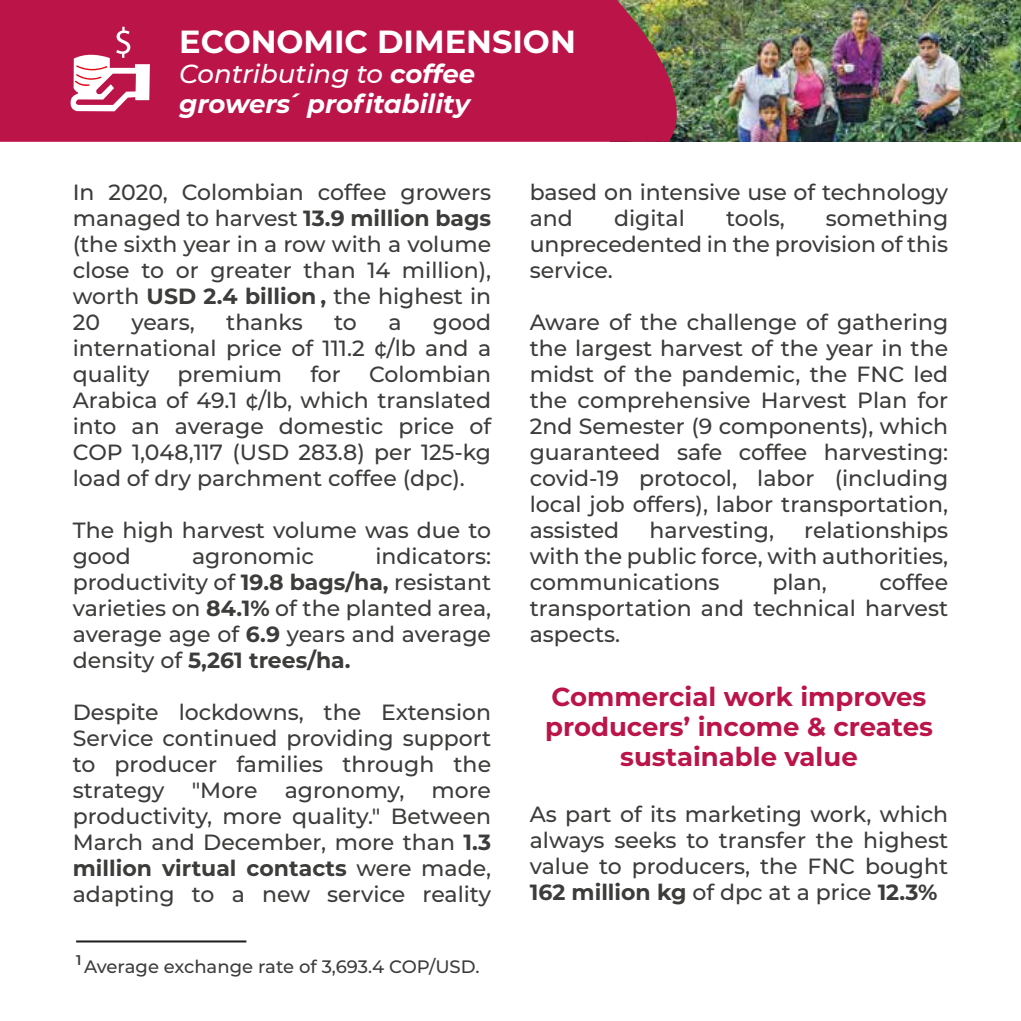
<style>
.page{position:relative;width:1021px;height:1021px;background:#fff}
.page>*{position:absolute;margin:0;border:0;box-sizing:border-box;transform-origin:0 0}
.t1{font:700 32px "Montserrat";color:#fff}
.t2{font:700 26px/30px "Montserrat";color:#bb1449;text-align:center}
.t3{font:italic 700 26px/30px "Montserrat";color:#fff}
.t4{font:500 22px/26px "Montserrat";color:#3c3c3b;text-align:justify}
.t5{font:500 18px "Montserrat";color:#3c3c3b}
.t6{font:600 14px "Montserrat";color:#3c3c3b}
.s1{font-weight:500}
.s2{font-weight:700}
</style>
<div class="page">
<img style="left:702px;top:0;width:318px;height:142px">
<svg style="left:0;top:0;width:702px;height:142px;background:#b51b49"></svg>
<svg style="left:70px;top:27px;width:80px;height:84px"></svg>
<hr style="left:76px;top:940px;width:170px;height:2px;background:#1d1d1b">
<h1 class="t1" style="left:179px;top:19px;width:398px">ECONOMIC DIMENSION</h1>
<p class="t3" style="left:179px;top:58px;width:297px"><span class="s1">Contributing to</span> coffee growers´ profitability</p>
<p class="t4" style="left:73px;top:178px;width:420px">In 2020, Colombian coffee growers managed to harvest <span class="s2">13.9 million bags </span>(the sixth year in a row with a volume close to or greater than 14 million), worth <span class="s2">USD 2.4 billion ,</span> the highest in 20</p>
<p class="t4" style="left:73px;top:308px;width:420px;text-indent:360px">good international price of 111.2 ¢/lb and a quality</p>
<p class="t4" style="left:131px;top:308px;width:65px">years,</p>
<p class="t4" style="left:226px;top:308px;width:78px">thanks</p>
<p class="t4" style="left:334px;top:308px;width:24px">to</p>
<p class="t4" style="left:388px;top:308px;width:15px">a</p>
<p class="t4" style="left:73px;top:360px;width:420px;text-indent:296px">Colombian Arabica of 49.1 ¢/lb, which translated into an average domestic price of COP 1,048,117 (USD 283.8) per 125-kg load of dry parchment coffee (dpc).</p>
<p class="t4" style="left:73px;top:516px;width:420px">The high harvest volume was due to good</p>
<p class="t4" style="left:177px;top:360px;width:106px">premium</p>
<p class="t4" style="left:310px;top:360px;width:32px">for</p>
<p class="t4" style="left:73px;top:542px;width:420px;text-indent:302px">indicators: productivity of <span class="s2">19.8 bags/ha,</span> resistant varieties on <span class="s2">84.1%</span> of the planted area, average age of <span class="s2">6.9</span> years and average density of <span class="s2">5,261 trees/ha.</span></p>
<p class="t4" style="left:73px;top:698px;width:420px">Despite lockdowns, the Extension Service continued providing support to producer families through the strategy "More agronomy, more productivity, more quality." Between March and December, more than <span class="s2">1.3 million virtual contacts</span> were made, adapting to a new service reality</p>
<p class="t4" style="left:192px;top:542px;width:124px">agronomic</p>
<p class="t6" style="left:76px;top:950px;width:7px">1</p>
<p class="t5" style="left:84px;top:954px;width:397px">Average exchange rate of 3,693.4 COP/USD.</p>
<p class="t4" style="left:529px;top:178px;width:420px">based on intensive use of technology and</p>
<p class="t4" style="left:529px;top:204px;width:420px;text-indent:296px">something unprecedented in the provision of this service.</p>
<p class="t4" style="left:529px;top:308px;width:420px">Aware of the challenge of gathering the largest harvest of the year in the midst of the pandemic, the FNC led the comprehensive Harvest Plan for 2nd Semester (9 components), which guaranteed safe coffee harvesting: covid-19 protocol, labor (including local job offers), labor transportation, assisted</p>
<p class="t4" style="left:614px;top:204px;width:72px">digital</p>
<p class="t4" style="left:726px;top:204px;width:60px">tools,</p>
<p class="t4" style="left:529px;top:516px;width:420px;text-indent:274px">relationships with the public force, with authorities, communications</p>
<p class="t4" style="left:649px;top:516px;width:126px">harvesting,</p>
<p class="t4" style="left:529px;top:568px;width:420px;text-indent:350px">coffee transportation and technical harvest aspects.</p>
<p class="t2" style="left:545px;top:680px;width:389px">Commercial work improves producers’ income &amp; creates sustainable value</p>
<p class="t4" style="left:529px;top:800px;width:420px">As part of its marketing work, which always seeks to transfer the highest value to producers, the FNC bought <span class="s2">162 million kg</span> of dpc at a price <span class="s2">12.3%</span></p>
<p class="t4" style="left:772px;top:568px;width:56px">plan,</p>
</div>
